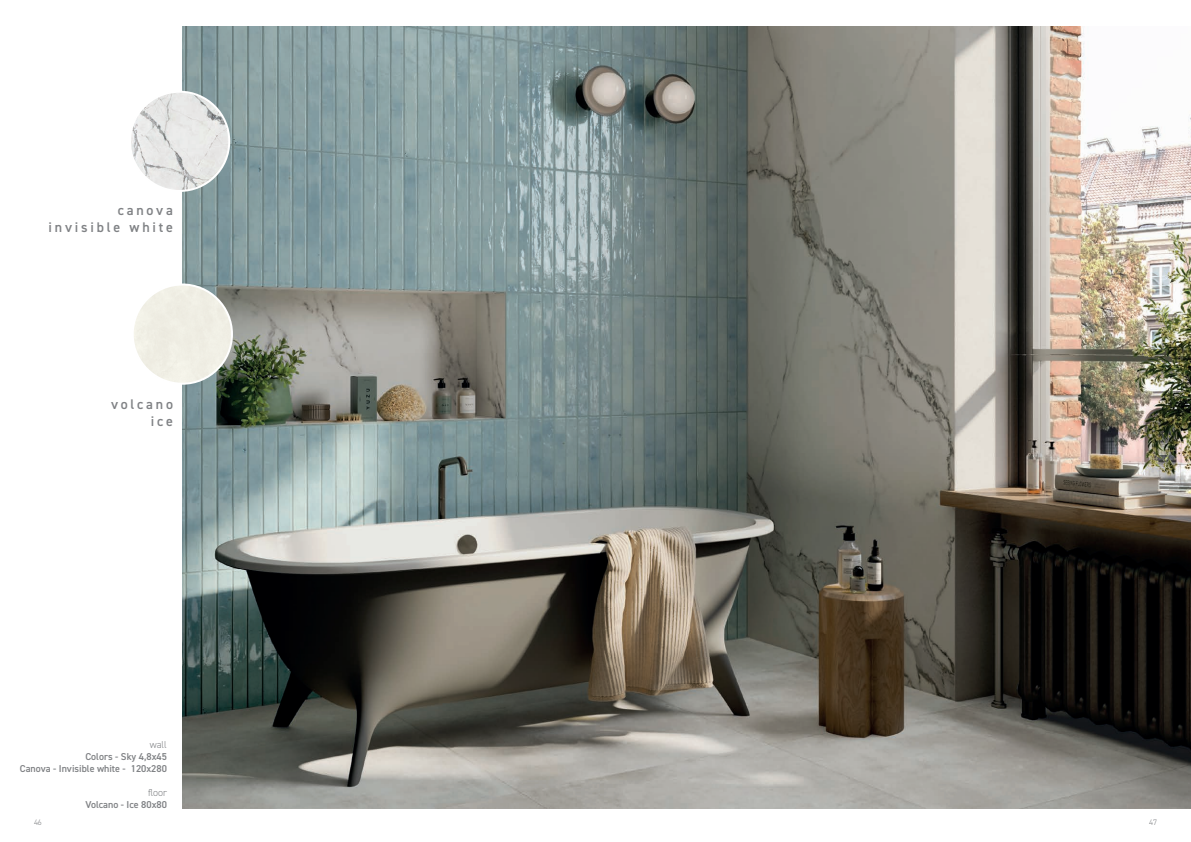
<style>
.page{position:relative;width:1191px;height:842px;background:#fff}
.page>*{position:absolute;margin:0;border:0;box-sizing:border-box;transform-origin:0 0}
.t1{font:600 14px/16.8px "DIN2014";letter-spacing:.2em;color:#808285;text-align:right}
.t2{font:600 10px/12px "DIN2014";color:#808285;text-align:right}
.t3{font:300 10px "DIN2014";color:#808285}
.t4{font:300 8px "DIN2014";color:#808285}
</style>
<div class="page">
<img style="left:182px;top:27px;width:1009px;height:781px">
<img style="left:130px;top:92px;width:99px;height:99px;border-radius:50px">
<div style="left:129px;top:91px;width:101px;height:101px;border:2px solid #fff;border-radius:50%"></div>
<div style="left:133px;top:284px;width:99px;height:100px;background:#f0efe4;border-radius:50px"></div>
<div style="left:132px;top:283px;width:101px;height:102px;border:2px solid #fff;border-radius:50%"></div>
<h1 class="t1" style="left:49px;top:201px;width:126px">canova invisible white</h1>
<h1 class="t1" style="left:111px;top:396px;width:63px">volcano ice</h1>
<p class="t3" style="left:150px;top:738px;width:19px">wall</p>
<p class="t2" style="left:20px;top:750px;width:148px">Colors - Sky 4,8x45<br>Canova - Invisible white - 120x280</p>
<p class="t3" style="left:148px;top:786px;width:20px">floor</p>
<p class="t2" style="left:85px;top:798px;width:83px">Volcano - Ice 80x80</p>
<p class="t4" style="left:34px;top:817px;width:9px">46</p>
<p class="t4" style="left:1149px;top:817px;width:9px">47</p>
</div>
